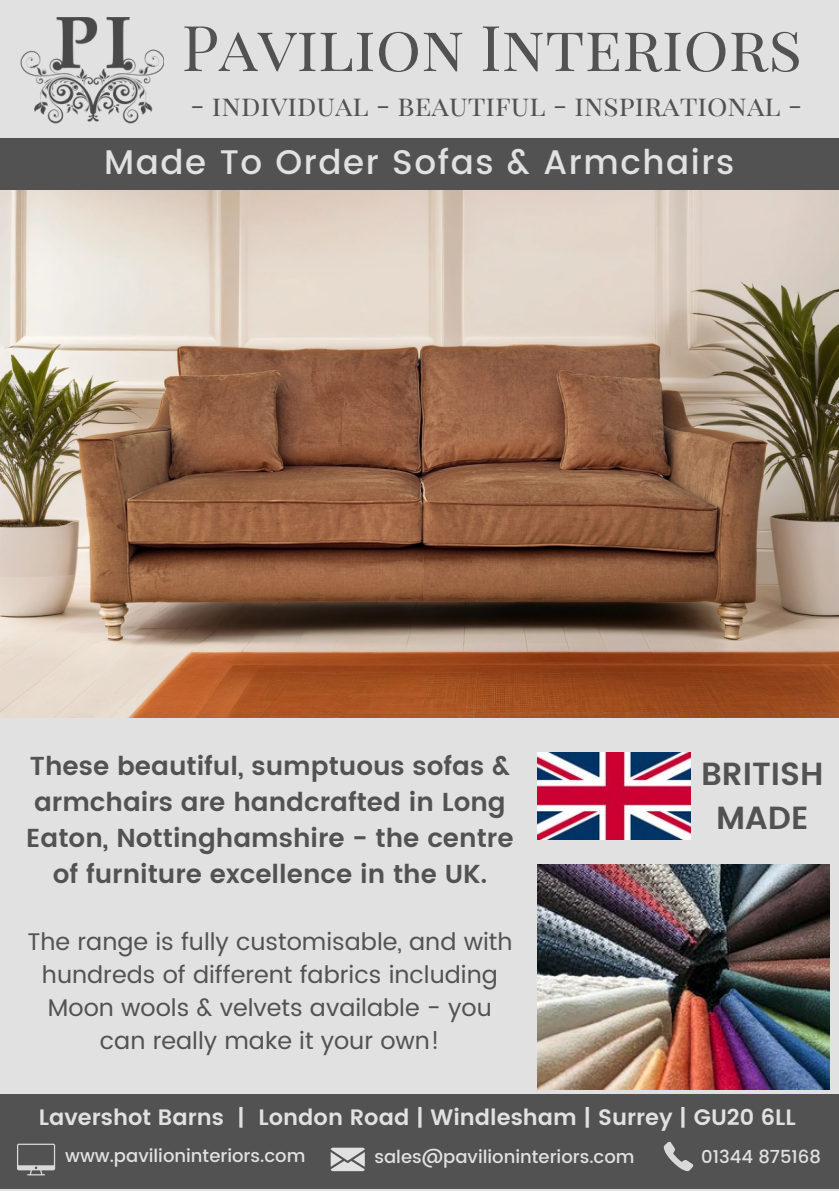
<style>
.page{position:relative;width:839px;height:1191px;background:#fff}
.page>*{position:absolute;margin:0;border:0;box-sizing:border-box;transform-origin:0 0}
.t1{font:63.2px "Playfair Display SC";color:#525252}
.t2{font:500 34px "Poppins";letter-spacing:.045em;color:#e1e1e1}
.t3{font:600 32px/43.6px "Poppins";color:#525252;text-align:center}
.t4{font:28.4px "Playfair Display SC";color:#525252}
.t5{font:600 26px/36px "Poppins";color:#525252;text-align:center}
.t6{font:24px/33px "Poppins";color:#525252;text-align:center}
.t7{font:600 22.4px "Poppins";color:#e1e1e1}
.t8{font:500 18px "Poppins";color:#e1e1e1}
</style>
<div class="page">
<div style="left:0;top:0;width:838px;height:1191px;background:#e1e1e1"></div>
<img style="left:0;top:190px;width:838px;height:527px">
<div style="left:0;top:138px;width:838px;height:52px;background:#525252"></div>
<div style="left:0;top:1095px;width:838px;height:94px;background:#525252"></div>
<svg style="left:330px;top:1148px;width:35px;height:23px"></svg>
<img style="left:21px;top:17px;width:142px;height:107px">
<img style="left:537px;top:753px;width:153px;height:87px">
<img style="left:537px;top:865px;width:292px;height:225px">
<svg style="left:663px;top:1142px;width:30px;height:29px"></svg>
<svg style="left:17px;top:1144px;width:38px;height:31px"></svg>
<h3 class="t1" style="left:182px;top:3px;width:621px">Pavilion Interiors</h3>
<h4 class="t4" style="left:190px;top:85px;width:613px">- individual - beautiful - inspirational -</h4>
<p class="t2" style="left:104px;top:143px;width:631px">Made To Order Sofas &amp; Armchairs</p>
<h6 class="t5" style="left:26px;top:748px;width:489px">These beautiful, sumptuous sofas &amp; armchairs are handcrafted in Long Eaton, Nottinghamshire - the centre of furniture excellence in the UK.</h6>
<p class="t6" style="left:27px;top:926px;width:486px">The range is fully customisable, and with hundreds of different fabrics including Moon wools &amp; velvets available - you can really make it your own!</p>
<p class="t3" style="left:701px;top:752px;width:124px">BRITISH<br>MADE</p>
<h2 class="t7" style="left:39px;top:1105px;width:758px">Lavershot Barns | London Road | Windlesham | Surrey | GU20 6LL</h2>
<p class="t8" style="left:65px;top:1146px;width:242px">www.pavilioninteriors.com</p>
<p class="t8" style="left:374px;top:1146px;width:262px">sales@pavilioninteriors.com</p>
<p class="t8" style="left:701px;top:1146px;width:121px">01344 875168</p>
</div>
